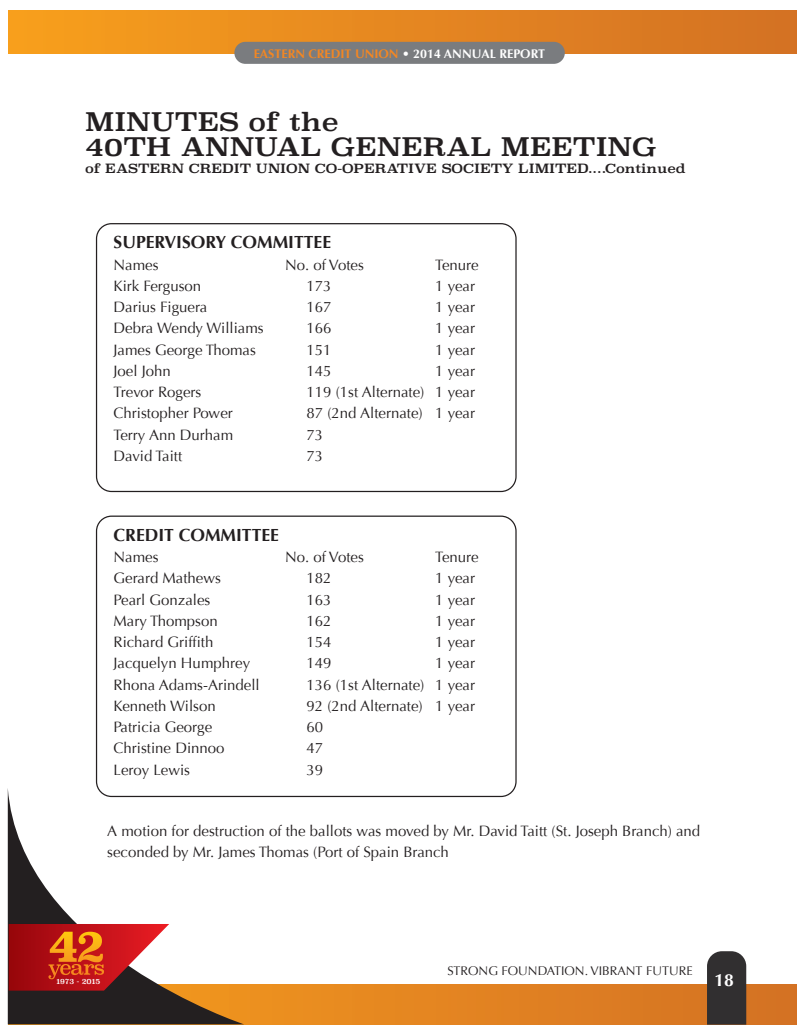
<style>
.page{position:relative;width:810px;height:1035px;background:#fff}
.page>*{position:absolute;margin:0;border:0;box-sizing:border-box;transform-origin:0 0}
.t1{font:25px/25px "Superclarendon";color:#231f20;scale:1.11 1}
.t2{font:700 17.5px "Optima";color:#231f20}
.t3{font:700 17.5px "Optima";color:#fff}
.t4{font:15px/21.2px "Optima";color:#231f20}
.t5{font:12.5px "Superclarendon";color:#231f20;scale:1.11 1}
.t6{font:700 12.5px "Optima";color:#f38723}
.t7{font:12.5px "Optima";color:#231f20}
.t8{font:7.38px "Superclarendon";color:#fff}
.s1{color:#fff}
</style>
<div class="page">
<div style="left:8px;top:11px;width:789px;height:43px;background:linear-gradient(to right,#f79f1d,#d37025)"></div>
<div style="left:234px;top:42px;width:331px;height:22px;background:#7a7c7f;border-radius:11px"></div>
<svg style="left:9px;top:985px;width:788px;height:40px;background:#e08121"></svg>
<svg style="left:8px;top:788px;width:236px;height:236px"></svg>
<div style="left:707px;top:951px;width:39px;height:74px;background:#312f30"></div>
<svg style="left:9px;top:924px;width:160px;height:67px;background:#bb3d33"></svg>
<div style="left:96px;top:223px;width:421px;height:269px;border:1px solid #231f20;border-radius:15px"></div>
<div style="left:96px;top:516px;width:421px;height:281px;border:1px solid #231f20;border-radius:15px"></div>
<p class="t6" style="left:254px;top:47px;width:293px">EASTERN CREDIT UNION <span class="s1">• 2014 ANNUAL REPORT</span></p>
<h1 class="t1" style="left:85px;top:110px;width:516px">MINUTES of the<br>40TH ANNUAL GENERAL MEETING</h1>
<p class="t5" style="left:85px;top:160px;width:543px">of EASTERN CREDIT UNION CO-OPERATIVE SOCIETY LIMITED....Continued</p>
<p class="t2" style="left:114px;top:232px;width:219px">SUPERVISORY COMMITTEE</p>
<p class="t4" style="left:114px;top:254px;width:46px">Names</p>
<p class="t4" style="left:285px;top:254px;width:80px">No. of Votes</p>
<p class="t4" style="left:435px;top:254px;width:45px">Tenure</p>
<p class="t4" style="left:114px;top:275px;width:89px">Kirk Ferguson</p>
<p class="t4" style="left:307px;top:275px;width:27px">173</p>
<p class="t4" style="left:435px;top:275px;width:41px">1 year</p>
<p class="t4" style="left:114px;top:297px;width:95px">Darius Figuera</p>
<p class="t4" style="left:307px;top:297px;width:27px">167</p>
<p class="t4" style="left:435px;top:297px;width:41px">1 year</p>
<p class="t4" style="left:114px;top:318px;width:152px">Debra Wendy Williams</p>
<p class="t4" style="left:307px;top:318px;width:27px">166</p>
<p class="t4" style="left:435px;top:318px;width:41px">1 year</p>
<p class="t4" style="left:114px;top:339px;width:144px">James George Thomas</p>
<p class="t4" style="left:307px;top:339px;width:27px">151</p>
<p class="t4" style="left:435px;top:339px;width:41px">1 year</p>
<p class="t4" style="left:114px;top:360px;width:59px">Joel John</p>
<p class="t4" style="left:307px;top:360px;width:27px">145</p>
<p class="t4" style="left:435px;top:360px;width:41px">1 year</p>
<p class="t4" style="left:114px;top:382px;width:89px">Trevor Rogers</p>
<p class="t4" style="left:307px;top:382px;width:170px">119 (1st Alternate) 1 year</p>
<p class="t4" style="left:114px;top:403px;width:121px">Christopher Power</p>
<p class="t4" style="left:307px;top:403px;width:170px">87 (2nd Alternate) 1 year</p>
<p class="t4" style="left:114px;top:424px;width:121px">Terry Ann Durham</p>
<p class="t4" style="left:307px;top:424px;width:18px">73</p>
<p class="t4" style="left:114px;top:445px;width:70px">David Taitt</p>
<p class="t4" style="left:307px;top:445px;width:18px">73</p>
<p class="t2" style="left:114px;top:525px;width:167px">CREDIT COMMITTEE</p>
<p class="t4" style="left:114px;top:547px;width:46px">Names</p>
<p class="t4" style="left:285px;top:547px;width:80px">No. of Votes</p>
<p class="t4" style="left:435px;top:547px;width:45px">Tenure</p>
<p class="t4" style="left:114px;top:568px;width:109px">Gerard Mathews</p>
<p class="t4" style="left:307px;top:568px;width:27px">182</p>
<p class="t4" style="left:435px;top:568px;width:41px">1 year</p>
<p class="t4" style="left:114px;top:589px;width:98px">Pearl Gonzales</p>
<p class="t4" style="left:307px;top:589px;width:27px">163</p>
<p class="t4" style="left:435px;top:589px;width:41px">1 year</p>
<p class="t4" style="left:114px;top:610px;width:106px">Mary Thompson</p>
<p class="t4" style="left:307px;top:610px;width:27px">162</p>
<p class="t4" style="left:435px;top:610px;width:41px">1 year</p>
<p class="t4" style="left:114px;top:632px;width:101px">Richard Griffith</p>
<p class="t4" style="left:307px;top:632px;width:27px">154</p>
<p class="t4" style="left:435px;top:632px;width:41px">1 year</p>
<p class="t4" style="left:114px;top:653px;width:138px">Jacquelyn Humphrey</p>
<p class="t4" style="left:307px;top:653px;width:27px">149</p>
<p class="t4" style="left:435px;top:653px;width:41px">1 year</p>
<p class="t4" style="left:114px;top:674px;width:148px">Rhona Adams-Arindell</p>
<p class="t4" style="left:307px;top:674px;width:170px">136 (1st Alternate) 1 year</p>
<p class="t4" style="left:114px;top:695px;width:104px">Kenneth Wilson</p>
<p class="t4" style="left:307px;top:695px;width:170px">92 (2nd Alternate) 1 year</p>
<p class="t4" style="left:114px;top:717px;width:100px">Patricia George</p>
<p class="t4" style="left:307px;top:717px;width:18px">60</p>
<p class="t4" style="left:114px;top:738px;width:112px">Christine Dinnoo</p>
<p class="t4" style="left:307px;top:738px;width:18px">47</p>
<p class="t4" style="left:114px;top:759px;width:78px">Leroy Lewis</p>
<p class="t4" style="left:307px;top:759px;width:18px">39</p>
<p class="t4" style="left:107px;top:820px;width:594px">A motion for destruction of the ballots was moved by Mr. David Taitt (St. Joseph Branch) and seconded by Mr. James Thomas (Port of Spain Branch</p>
<p class="t8" style="left:57px;top:977px;width:45px">1973 - 2015</p>
<p class="t7" style="left:447px;top:963px;width:247px">STRONG FOUNDATION. VIBRANT FUTURE</p>
<p class="t3" style="left:715px;top:970px;width:21px">18</p>
</div>
